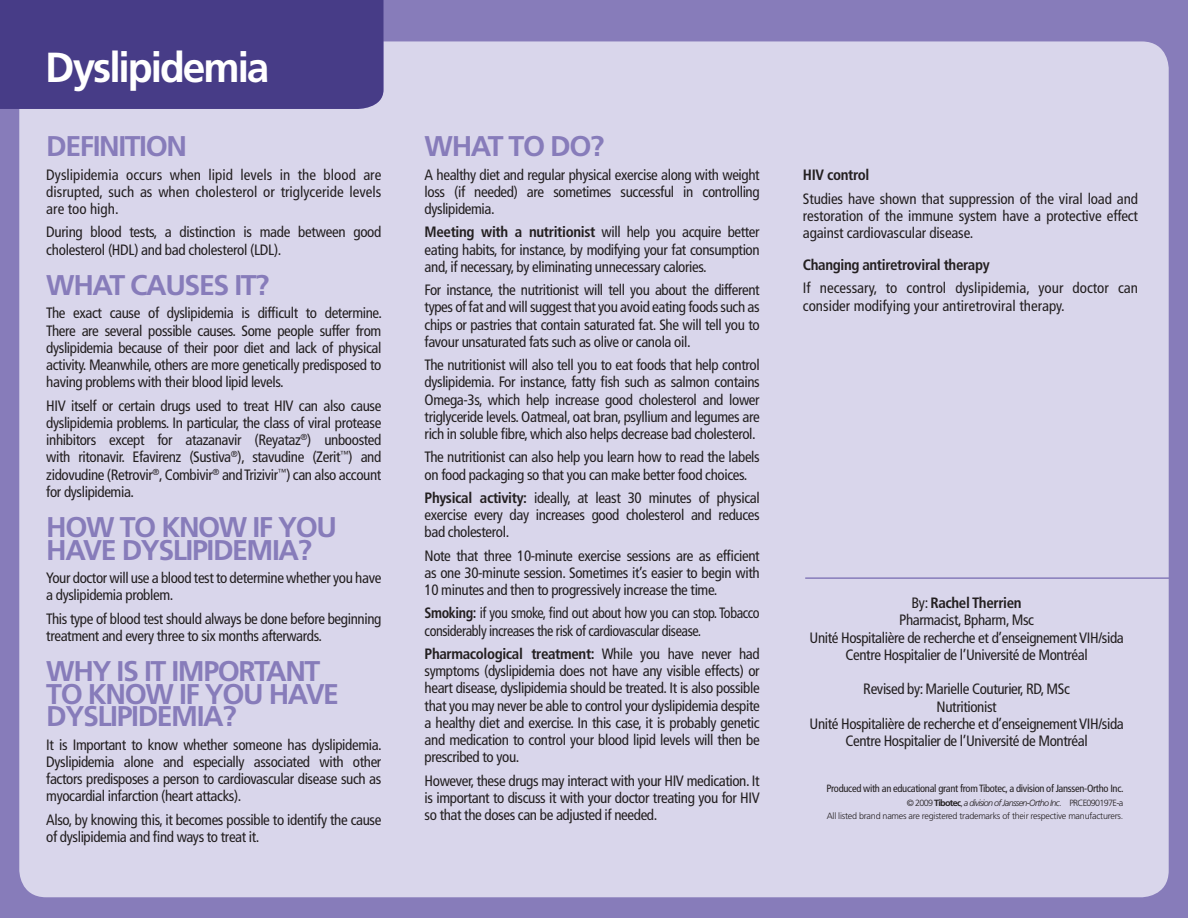
<style>
.page{position:relative;width:1188px;height:918px;background:#877cba}
.page>*{position:absolute;margin:0;border:0;box-sizing:border-box;transform-origin:0 0}
.vx090081_Header{font:700 42px "Frutiger";letter-spacing:-.05em;color:#fff}
.vx090081_Subhead{font:700 28.5px/22.5px "Frutiger";letter-spacing:-.05em;color:#877cba}
.vx090081_Body{font:condensed 15px/17.2px "Frutiger";letter-spacing:-.025em;color:#231f20;text-align:justify}
.vx090081_Body-2{font:condensed 15px/17.2px "Frutiger";letter-spacing:-.025em;color:#231f20;scale:.94 1}
.vx090081_Body-3{font:condensed 15px/17.2px "Frutiger";color:#231f20}
.vx090081_Body-4{font:700 condensed 15px "Frutiger";letter-spacing:-.025em;color:#231f20}
.vx090081_Body-5{font:condensed 10.5px "Frutiger";letter-spacing:-.03em;color:#231f20}
.vx090081_Mousetype{font:300 9px "Frutiger";letter-spacing:-.025em;color:#231f20}
.vx090081_Mousetype-2{font:italic 300 9px "Frutiger";letter-spacing:-.075em;color:#231f20}
.s1{font-weight:700}
.s2{font-weight:400}
.s3{font-style:normal}
.s4{font-weight:700;font-style:normal}
</style>
<div class="page">
<div style="left:19px;top:41px;width:1150px;height:856px;background:#d9d6eb;border-radius:27px"></div>
<div style="left:0;top:0;width:384px;height:109px;background:#473c87"></div>
<hr style="left:805px;top:577px;width:368px;height:2px;background:#877cba">
<p class="vx090081_Header" style="left:45px;top:42px;width:226px">Dyslipidemia</p>
<p class="vx090081_Subhead" style="left:46px;top:135px;width:142px">DEFINITION</p>
<p class="vx090081_Body" style="left:46px;top:166px;width:337px">Dyslipidemia occurs when lipid levels in the blood are disrupted, such as when cholesterol or triglyceride levels are too high.</p>
<p class="vx090081_Body" style="left:46px;top:224px;width:337px">During blood tests, a distinction is made between good cholesterol (HDL) and bad cholesterol (LDL).</p>
<p class="vx090081_Subhead" style="left:46px;top:274px;width:225px">WHAT CAUSES IT?</p>
<p class="vx090081_Body" style="left:46px;top:305px;width:337px">The exact cause of dyslipidemia is difficult to determine.<br>There are several possible causes. Some people suffer from dyslipidemia because of their poor diet and lack of physical activity. Meanwhile, others are more genetically predisposed to having problems with their blood lipid levels.</p>
<p class="vx090081_Body" style="left:46px;top:397px;width:337px">HIV itself or certain drugs used to treat HIV can also cause dyslipidemia problems. In particular, the class of viral protease inhibitors except for atazanavir (Reyataz<sup>®</sup>) unboosted with ritonavir. Efavirenz (Sustiva<sup>®</sup>), stavudine (Zerit<sup>™</sup>) and zidovudine (Retrovir<sup>®</sup>, Combivir<sup>®</sup> and Trizivir<sup>™</sup>) can also account</p>
<p class="vx090081_Body" style="left:46px;top:483px;width:89px">for dyslipidemia.</p>
<p class="vx090081_Subhead" style="left:46px;top:516px;width:292px">HOW TO KNOW IF YOU<br>HAVE DYSLIPIDEMIA?</p>
<p class="vx090081_Body" style="left:46px;top:569px;width:337px">Your doctor will use a blood test to determine whether you have a dyslipidemia problem.</p>
<p class="vx090081_Body" style="left:46px;top:610px;width:337px">This type of blood test should always be done before beginning treatment and every three to six months afterwards.</p>
<p class="vx090081_Subhead" style="left:46px;top:660px;width:294px">WHY IS IT IMPORTANT<br>TO KNOW IF YOU HAVE<br>DYSLIPIDEMIA?</p>
<p class="vx090081_Body" style="left:46px;top:736px;width:337px">It is Important to know whether someone has dyslipidemia.<br>Dyslipidemia alone and especially associated with other factors predisposes a person to cardiovascular disease such as myocardial infarction (heart attacks).</p>
<p class="vx090081_Body" style="left:46px;top:811px;width:337px">Also, by knowing this, it becomes possible to identify the cause of dyslipidemia and find ways to treat it.</p>
<p class="vx090081_Subhead" style="left:425px;top:135px;width:181px">WHAT TO DO?</p>
<p class="vx090081_Body" style="left:425px;top:166px;width:337px">A healthy diet and regular physical exercise along with weight loss (if needed) are sometimes successful in controlling dyslipidemia.</p>
<p class="vx090081_Body" style="left:425px;top:224px;width:337px"><span class="s1">Meeting with a nutritionist</span> will help you acquire better eating habits, for instance, by modifying your fat consumption and, if necessary, by eliminating unnecessary calories.</p>
<p class="vx090081_Body" style="left:425px;top:281px;width:337px">For instance, the nutritionist will tell you about the different types of fat and will suggest that you avoid eating foods such as chips or pastries that contain saturated fat. She will tell you to favour unsaturated fats such as olive or canola oil.</p>
<p class="vx090081_Body" style="left:425px;top:356px;width:337px">The nutritionist will also tell you to eat foods that help control dyslipidemia. For instance, fatty fish such as salmon contains Omega-3s, which help increase good cholesterol and lower triglyceride levels. Oatmeal, oat bran, psyllium and legumes are rich in soluble fibre, which also helps decrease bad cholesterol.</p>
<p class="vx090081_Body" style="left:425px;top:449px;width:337px">The nutritionist can also help you learn how to read the labels on food packaging so that you can make better food choices.</p>
<p class="vx090081_Body" style="left:425px;top:489px;width:337px"><span class="s1">Physical activity:</span> ideally, at least 30 minutes of physical exercise every day increases good cholesterol and reduces</p>
<p class="vx090081_Body" style="left:425px;top:524px;width:86px">bad cholesterol.</p>
<p class="vx090081_Body" style="left:425px;top:547px;width:337px">Note that three 10-minute exercise sessions are as efficient as one 30-minute session. Sometimes it’s easier to begin with 10 minutes and then to progressively increase the time.</p>
<p class="vx090081_Body-2" style="left:425px;top:605px;width:358px"><span class="s1">Smoking:</span> if you smoke, find out about how you can stop. Tobacco considerably increases the risk of cardiovascular disease.</p>
<p class="vx090081_Body" style="left:425px;top:645px;width:337px"><span class="s1">Pharmacological treatment:</span> While you have never had symptoms (dyslipidemia does not have any visible effects) or heart disease, dyslipidemia should be treated. It is also possible that you may never be able to control your dyslipidemia despite a healthy diet and exercise. In this case, it is probably genetic and medication to control your blood lipid levels will then be prescribed to you.</p>
<p class="vx090081_Body" style="left:425px;top:772px;width:337px">However, these drugs may interact with your HIV medication. It is important to discuss it with your doctor treating you for HIV so that the doses can be adjusted if needed.</p>
<p class="vx090081_Body-4" style="left:803px;top:166px;width:68px">HIV control</p>
<p class="vx090081_Body" style="left:803px;top:190px;width:337px">Studies have shown that suppression of the viral load and restoration of the immune system have a protective effect against cardiovascular disease.</p>
<p class="vx090081_Body-4" style="left:803px;top:256px;width:188px">Changing antiretroviral therapy</p>
<p class="vx090081_Body-3" style="left:803px;top:280px;width:337px">If necessary, to control dyslipidemia, your doctor can consider modifying your antiretroviral therapy.</p>
<p class="vx090081_Body-4" style="left:912px;top:594px;width:112px"><span class="s2">By:</span> Rachel Therrien</p>
<p class="vx090081_Body" style="left:899px;top:612px;width:136px">Pharmacist, Bpharm, Msc</p>
<p class="vx090081_Body" style="left:809px;top:629px;width:316px">Unité Hospitalière de recherche et d’enseignement VIH/sida</p>
<p class="vx090081_Body" style="left:845px;top:646px;width:244px">Centre Hospitalier de l’Université de Montréal</p>
<p class="vx090081_Body" style="left:863px;top:681px;width:208px">Revised by: Marielle Couturier, RD, MSc</p>
<p class="vx090081_Body" style="left:937px;top:698px;width:62px">Nutritionist</p>
<p class="vx090081_Body" style="left:809px;top:715px;width:316px">Unité Hospitalière de recherche et d’enseignement VIH/sida</p>
<p class="vx090081_Body" style="left:845px;top:732px;width:244px">Centre Hospitalier de l’Université de Montréal</p>
<p class="vx090081_Body-5" style="left:826px;top:783px;width:299px">Produced with an educational grant from Tibotec, a division of Janssen-Ortho Inc.</p>
<p class="vx090081_Mousetype-2" style="left:907px;top:798px;width:218px"><span class="s3">© 2009</span> <span class="s4">Tibotec</span><span class="s3">,</span> a division of Janssen-Ortho Inc<span class="s3">. PRCE090197E-a</span></p>
<p class="vx090081_Mousetype" style="left:827px;top:811px;width:298px">All listed brand names are registered trademarks of their respective manufacturers.</p>
</div>
